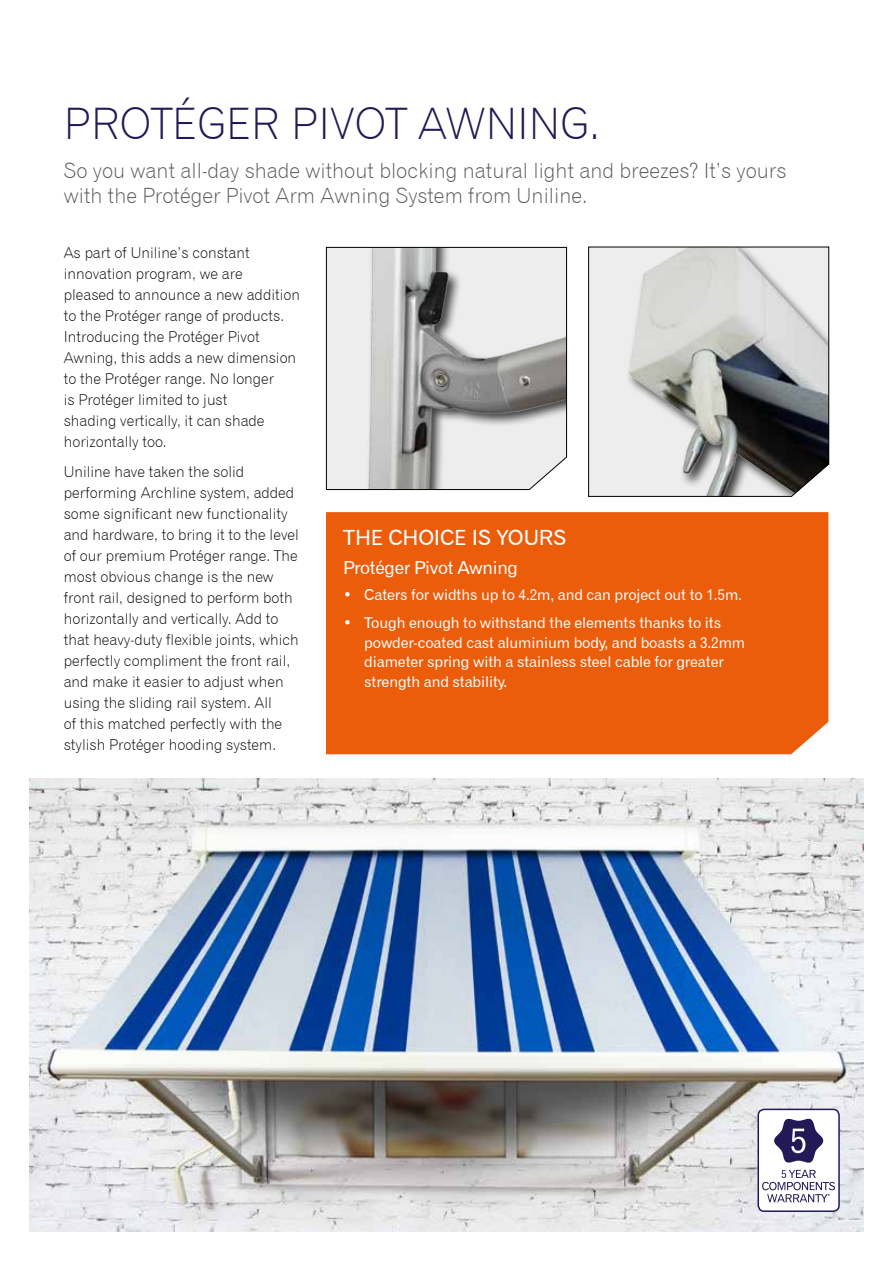
<style>
.page{position:relative;width:893px;height:1263px;background:#fff}
.page>*{position:absolute;margin:0;border:0;box-sizing:border-box;transform-origin:0 0}
.t1{font:43.5px "Gothic 720 BT Light B";color:#231956}
.t2{font:21px/25.2px "Gothic 720 BT Light B";color:#575756}
.t3{font:21px "Gothic 720 BT Roman B";letter-spacing:-.015em;color:#fff}
.t4{font:18px "Gothic 720 BT Roman B";letter-spacing:-.02em;color:#fff}
.t5{font:15px/21px "Gothic 720 BT Light B";color:#000}
.t6{font:15px/19.5px "Gothic 720 BT Roman B";letter-spacing:-.01em;color:#fff}
</style>
<div class="page">
<div style="left:326px;top:512px;width:502px;height:242px;background:#eb5d0b"></div>
<img style="left:30px;top:779px;width:833px;height:452px">
<svg style="left:588px;top:246px;width:242px;height:251px"></svg>
<svg style="left:326px;top:247px;width:242px;height:243px"></svg>
<svg style="left:758px;top:1109px;width:81px;height:102px"></svg>
<div style="left:757px;top:1108px;width:83px;height:104px;border:2px solid #231956;border-radius:6px"></div>
<h1 class="t1" style="left:64px;top:97px;width:538px">PROTÉGER PIVOT AWNING.</h1>
<h2 class="t2" style="left:64px;top:157px;width:724px">So you want all-day shade without blocking natural light and breezes? It’s yours with the Protéger Pivot Arm Awning System from Uniline.</h2>
<p class="t5" style="left:64px;top:242px;width:238px">As part of Uniline’s constant innovation program, we are<br>pleased to announce a new addition to the Protéger range of products.<br>Introducing the Protéger Pivot<br>Awning, this adds a new dimension to the Protéger range. No longer<br>is Protéger limited to just<br>shading vertically, it can shade horizontally too.</p>
<p class="t5" style="left:64px;top:461px;width:237px">Uniline have taken the solid performing Archline system, added some significant new functionality and hardware, to bring it to the level of our premium Protéger range. The most obvious change is the new front rail, designed to perform both horizontally and vertically. Add to that heavy-duty flexible joints, which perfectly compliment the front rail, and make it easier to adjust when using the sliding rail system. All<br>of this matched perfectly with the stylish Protéger hooding system.</p>
<h2 class="t3" style="left:343px;top:524px;width:225px">THE CHOICE IS YOURS</h2>
<p class="t4" style="left:343px;top:557px;width:176px">Protéger Pivot Awning</p>
<p class="t6" style="left:343px;top:585px;width:401px">• Caters for widths up to 4.2m, and can project out to 1.5m.</p>
<p class="t6" style="left:364px;top:613px;width:382px;text-indent:-21px">• Tough enough to withstand the elements thanks to its powder-coated cast aluminium body, and boasts a 3.2mm diameter spring with a stainless steel cable for greater strength and stability.</p>
</div>
